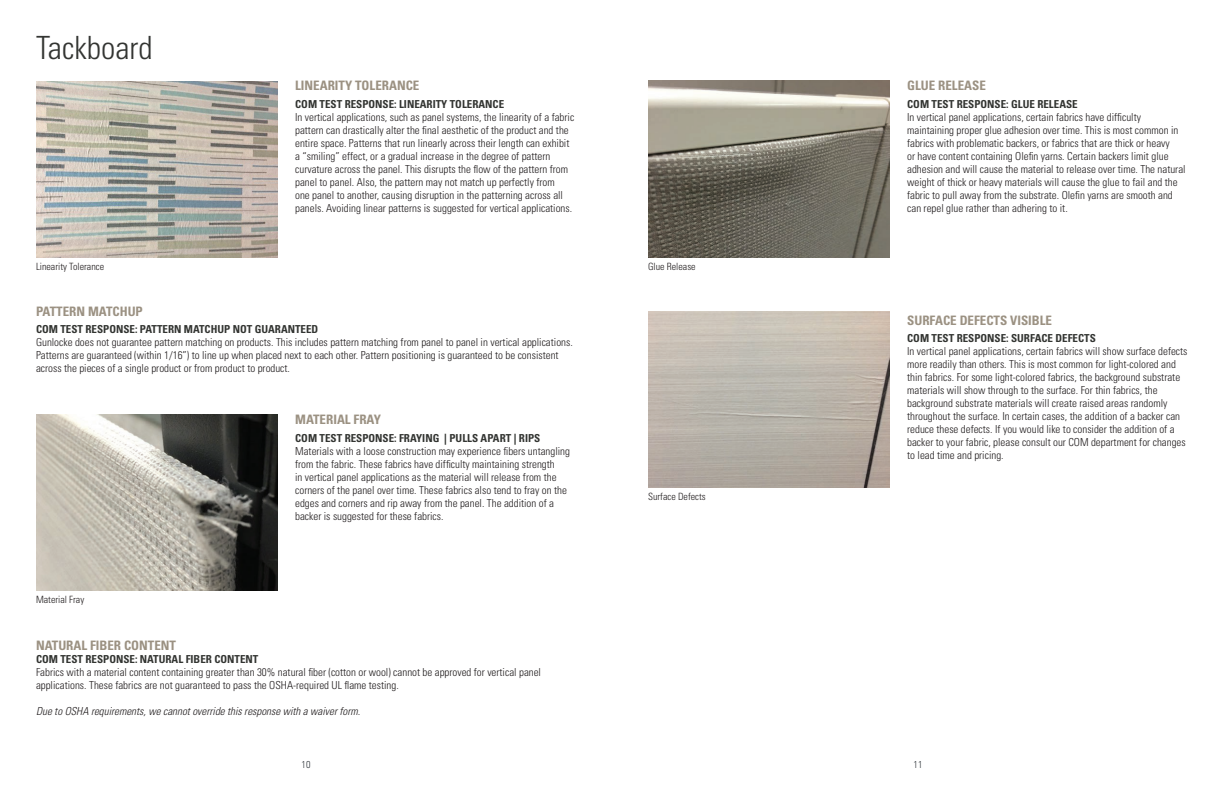
<style>
.page{position:relative;width:1224px;height:792px;background:#fff}
.page>*{position:absolute;margin:0;border:0;box-sizing:border-box;transform-origin:0 0}
.t1{font:300 condensed 32px "Univers LT Std";color:#333532}
.t2{font:700 condensed 13px "Univers LT Std";color:#9b9182}
.t3{font:300 condensed 11px/13px "Univers LT Std";color:#231f20}
.t4{font:700 condensed 11px "Univers LT Std";color:#333532}
.t5{font:italic 300 condensed 11px "Univers LT Std";color:#231f20}
.t6{font:300 condensed 10px "Univers LT Std";color:#231f20}
.t7{font:300 condensed 10px "Univers LT Std";color:#353b40}
</style>
<div class="page">
<img style="left:36px;top:414px;width:241px;height:177px">
<img style="left:648px;top:81px;width:241px;height:176px">
<img style="left:648px;top:311px;width:241px;height:177px">
<img style="left:36px;top:81px;width:241px;height:176px">
<h1 class="t1" style="left:36px;top:29px;width:118px">Tackboard</h1>
<p class="t6" style="left:36px;top:260px;width:70px">Linearity Tolerance</p>
<p class="t2" style="left:295px;top:78px;width:126px">LINEARITY TOLERANCE</p>
<p class="t4" style="left:295px;top:97px;width:211px">COM TEST RESPONSE: LINEARITY TOLERANCE</p>
<p class="t3" style="left:295px;top:110px;width:281px">In vertical applications, such as panel systems, the linearity of a fabric pattern can drastically alter the final aesthetic of the product and the entire space. Patterns that run linearly across their length can exhibit a “smiling” effect, or a gradual increase in the degree of pattern curvature across the panel. This disrupts the flow of the pattern from panel to panel. Also, the pattern may not match up perfectly from<br>one panel to another, causing disruption in the patterning across all panels. Avoiding linear patterns is suggested for vertical applications.</p>
<p class="t2" style="left:36px;top:303px;width:108px">PATTERN MATCHUP</p>
<p class="t4" style="left:36px;top:323px;width:284px">COM TEST RESPONSE: PATTERN MATCHUP NOT GUARANTEED</p>
<p class="t3" style="left:36px;top:336px;width:538px">Gunlocke does not guarantee pattern matching on products. This includes pattern matching from panel to panel in vertical applications.<br>Patterns are guaranteed (within 1/16”) to line up when placed next to each other. Pattern positioning is guaranteed to be consistent across the pieces of a single product or from product to product.</p>
<p class="t6" style="left:36px;top:594px;width:50px">Material Fray</p>
<p class="t2" style="left:295px;top:412px;width:87px">MATERIAL FRAY</p>
<p class="t4" style="left:295px;top:431px;width:247px">COM TEST RESPONSE: FRAYING | PULLS APART | RIPS</p>
<p class="t3" style="left:295px;top:444px;width:276px">Materials with a loose construction may experience fibers untangling from the fabric. These fabrics have difficulty maintaining strength<br>in vertical panel applications as the material will release from the corners of the panel over time. These fabrics also tend to fray on the edges and corners and rip away from the panel. The addition of a backer is suggested for these fabrics.</p>
<p class="t2" style="left:36px;top:637px;width:142px">NATURAL FIBER CONTENT</p>
<p class="t4" style="left:36px;top:652px;width:224px">COM TEST RESPONSE: NATURAL FIBER CONTENT</p>
<p class="t3" style="left:36px;top:665px;width:507px">Fabrics with a material content containing greater than 30% natural fiber (cotton or wool) cannot be approved for vertical panel applications. These fabrics are not guaranteed to pass the OSHA-required UL flame testing.</p>
<p class="t5" style="left:36px;top:704px;width:326px">Due to OSHA requirements, we cannot override this response with a waiver form.</p>
<p class="t6" style="left:648px;top:260px;width:49px">Glue Release</p>
<p class="t6" style="left:648px;top:490px;width:59px">Surface Defects</p>
<p class="t2" style="left:907px;top:78px;width:80px">GLUE RELEASE</p>
<p class="t4" style="left:907px;top:97px;width:172px">COM TEST RESPONSE: GLUE RELEASE</p>
<p class="t3" style="left:907px;top:110px;width:280px">In vertical panel applications, certain fabrics have difficulty maintaining proper glue adhesion over time. This is most common in fabrics with problematic backers, or fabrics that are thick or heavy<br>or have content containing Olefin yarns. Certain backers limit glue adhesion and will cause the material to release over time. The natural weight of thick or heavy materials will cause the glue to fail and the fabric to pull away from the substrate. Olefin yarns are smooth and can repel glue rather than adhering to it.</p>
<p class="t2" style="left:907px;top:312px;width:146px">SURFACE DEFECTS VISIBLE</p>
<p class="t4" style="left:907px;top:332px;width:190px">COM TEST RESPONSE: SURFACE DEFECTS</p>
<p class="t3" style="left:907px;top:345px;width:282px">In vertical panel applications, certain fabrics will show surface defects more readily than others. This is most common for light-colored and thin fabrics. For some light-colored fabrics, the background substrate materials will show through to the surface. For thin fabrics, the background substrate materials will create raised areas randomly throughout the surface. In certain cases, the addition of a backer can reduce these defects. If you would like to consider the addition of a backer to your fabric, please consult our COM department for changes to lead time and pricing.</p>
<p class="t7" style="left:302px;top:759px;width:10px">10</p>
<p class="t7" style="left:914px;top:759px;width:10px">11</p>
</div>
